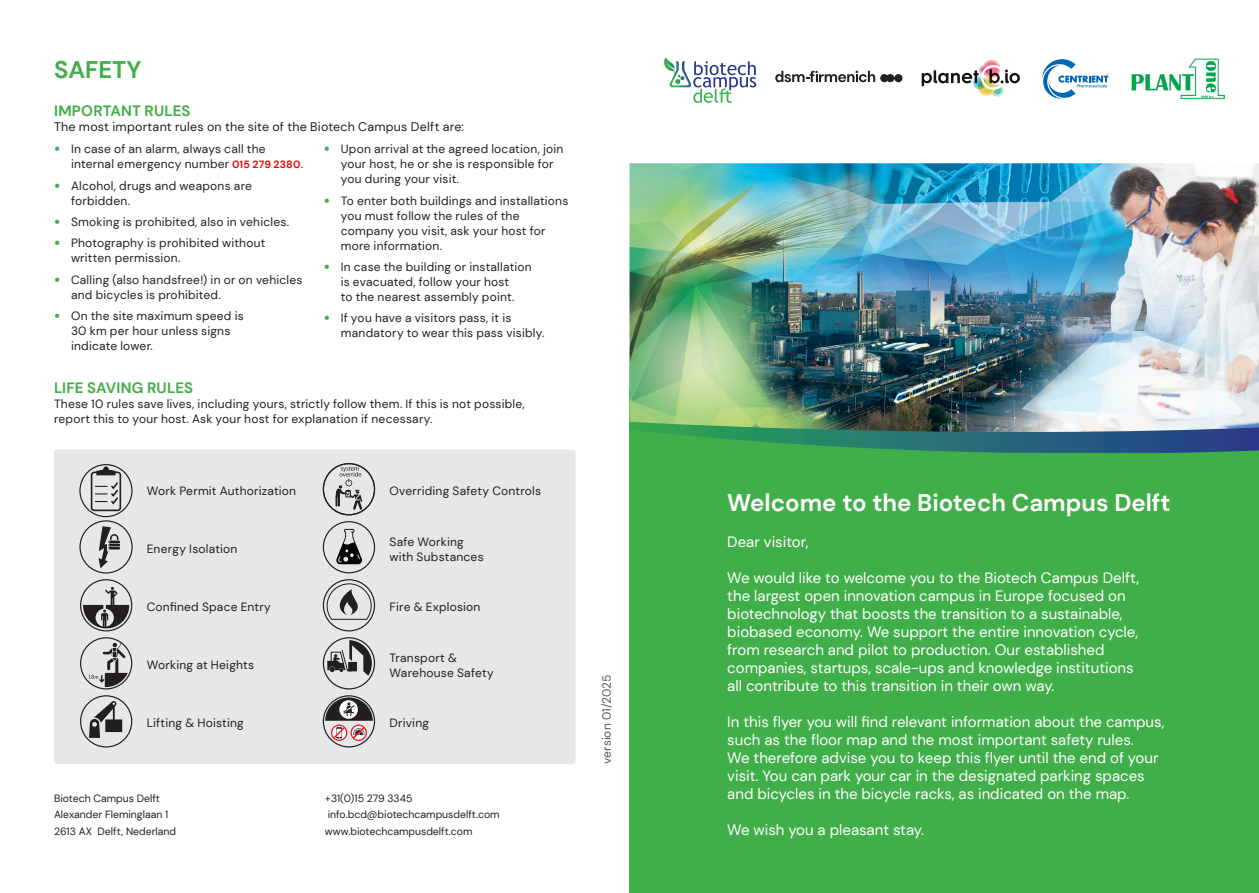
<style>
.page{position:relative;width:1259px;height:893px;background:#fff}
.page>*{position:absolute;margin:0;border:0;box-sizing:border-box;transform-origin:0 0}
.t1{font:700 24px "DM Sans";color:#fff}
.t2{font:700 24px "DM Sans";color:#40ae49}
.t3{font:15px/18px "DM Sans";color:#fff}
.t4{font:700 15px "DM Sans";letter-spacing:.01em;color:#40ae49}
.t5{font:12.45px "DM Sans";letter-spacing:.02em;color:#231f20}
.t6{font:12px/15px "DM Sans";letter-spacing:.02em;color:#231f20}
.t7{font:12px "DM Sans";color:#57585a}
.t8{font:10.5px/16.5px "DM Sans";color:#231f20}
.s1{font-family:"Meta Pro Norm";color:#40ae49}
.s2{font-weight:700;font-size:10.5px;color:#e30808}
</style>
<div class="page">
<div style="left:629px;top:390px;width:630px;height:503px;background:#40ae49"></div>
<svg style="left:678px;top:434px;width:581px;height:19px"></svg>
<img style="left:629px;top:163px;width:630px;height:271px">
<div style="left:54px;top:450px;width:521px;height:314px;background:#e6e7e9"></div>
<div style="left:79px;top:464px;width:54px;height:53px;border:1px solid #231f20;border-radius:50%"></div>
<div style="left:91px;top:471px;width:30px;height:40px;border:2px solid #231f20;border-radius:3px"></div>
<div style="left:96px;top:471px;width:20px;height:4px;border:2px solid #231f20"></div>
<svg style="left:97px;top:466px;width:18px;height:8px"></svg>
<div style="left:98px;top:470px;width:16px;height:4px;border:2px solid #231f20;border-radius:50%"></div>
<svg style="left:95px;top:481px;width:24px;height:25px"></svg>
<div style="left:323px;top:463px;width:52px;height:52px;border:1px solid #231f20;border-radius:50%"></div>
<svg style="left:335px;top:467px;width:27px;height:43px"></svg>
<div style="left:79px;top:520px;width:54px;height:54px;border:1px solid #231f20;border-radius:50%"></div>
<svg style="left:99px;top:526px;width:21px;height:42px"></svg>
<div style="left:323px;top:521px;width:52px;height:52px;border:1px solid #231f20;border-radius:50%"></div>
<svg style="left:336px;top:529px;width:27px;height:35px"></svg>
<div style="left:80px;top:579px;width:52px;height:52px;border:1px solid #231f20;border-radius:50%"></div>
<svg style="left:83px;top:587px;width:46px;height:41px;background:#939294"></svg>
<svg style="left:326px;top:583px;width:46px;height:37px;background:#b6b5b7"></svg>
<div style="left:323px;top:579px;width:52px;height:52px;border:1px solid #231f20;border-radius:50%"></div>
<svg style="left:88px;top:642px;width:40px;height:45px;background:#aeadaf"></svg>
<div style="left:80px;top:637px;width:52px;height:52px;border:1px solid #231f20;border-radius:50%"></div>
<svg style="left:327px;top:640px;width:45px;height:47px;background:#a2a1a3"></svg>
<div style="left:323px;top:637px;width:52px;height:52px;border:1px solid #231f20;border-radius:50%"></div>
<div style="left:80px;top:695px;width:52px;height:52px;border:1px solid #231f20;border-radius:50%"></div>
<svg style="left:89px;top:701px;width:33px;height:37px"></svg>
<svg style="left:325px;top:697px;width:48px;height:44px;background:#a18f91"></svg>
<div style="left:323px;top:695px;width:52px;height:52px;border:1px solid #231f20;border-radius:50%"></div>
<svg style="left:775px;top:71px;width:127px;height:11px"></svg>
<svg style="left:1042px;top:59px;width:66px;height:40px"></svg>
<div style="left:973px;top:77px;width:12px;height:12px;border:2px solid #8cd7f3;border-radius:50%"></div>
<svg style="left:979px;top:79px;width:15px;height:15px"></svg>
<div style="left:978px;top:78px;width:17px;height:17px;border:2px solid #fed76a;border-radius:50%"></div>
<div style="left:981px;top:65px;width:24px;height:25px;border:2px solid #fff;border-radius:50%"></div>
<svg style="left:921px;top:70px;width:57px;height:16px"></svg>
<svg style="left:989px;top:69px;width:31px;height:14px"></svg>
<svg style="left:983px;top:61px;width:16px;height:16px"></svg>
<div style="left:982px;top:60px;width:18px;height:18px;border:2px solid #f8abad;border-radius:50%"></div>
<svg style="left:992px;top:85px;width:10px;height:11px"></svg>
<div style="left:991px;top:84px;width:12px;height:13px;border:2px solid #c2e4db;border-radius:50%"></div>
<div style="left:979px;top:66px;width:9px;height:9px;border:2px solid #daabce;border-radius:50%"></div>
<img style="left:1131px;top:58px;width:94px;height:42px">
<svg style="left:664px;top:57px;width:92px;height:46px"></svg>
<h1 class="t2" style="left:54px;top:54px;width:89px">SAFETY</h1>
<p class="t4" style="left:54px;top:101px;width:138px">IMPORTANT RULES</p>
<p class="t5" style="left:54px;top:119px;width:411px">The most important rules on the site of the Biotech Campus Delft are:</p>
<p class="t6" style="left:71px;top:141px;width:233px;text-indent:-17px"><span class="s1">•</span> In case of an alarm, always call the internal emergency number <span class="s2">015 279 2380</span>.</p>
<p class="t6" style="left:71px;top:178px;width:182px;text-indent:-17px"><span class="s1">•</span> Alcohol, drugs and weapons are forbidden.</p>
<p class="t6" style="left:54px;top:214px;width:236px"><span class="s1">•</span> Smoking is prohibited, also in vehicles.</p>
<p class="t6" style="left:71px;top:236px;width:196px;text-indent:-17px"><span class="s1">•</span> Photography is prohibited without written permission.</p>
<p class="t6" style="left:71px;top:272px;width:233px;text-indent:-17px"><span class="s1">•</span> Calling (also handsfree!) in or on vehicles and bicycles is prohibited.</p>
<p class="t6" style="left:71px;top:308px;width:174px;text-indent:-17px"><span class="s1">•</span> On the site maximum speed is<br>30 km per hour unless signs indicate lower.</p>
<p class="t6" style="left:341px;top:141px;width:224px;text-indent:-17px"><span class="s1">•</span> Upon arrival at the agreed location, join your host, he or she is responsible for you during your visit.</p>
<p class="t6" style="left:341px;top:193px;width:229px;text-indent:-17px"><span class="s1">•</span> To enter both buildings and installations you must follow the rules of the company you visit, ask your host for more information.</p>
<p class="t6" style="left:324px;top:259px;width:209px;text-align:center"><span class="s1">•</span> In case the building or installation is evacuated, follow your host<br>to the nearest assembly point.</p>
<p class="t6" style="left:341px;top:311px;width:205px;text-indent:-17px"><span class="s1">•</span> If you have a visitors pass, it is mandatory to wear this pass visibly.</p>
<p class="t4" style="left:54px;top:378px;width:140px">LIFE SAVING RULES</p>
<p class="t6" style="left:54px;top:396px;width:472px">These 10 rules save lives, including yours, strictly follow them. If this is not possible, report this to your host. Ask your host for explanation if necessary.</p>
<p class="t6" style="left:147px;top:483px;width:151px">Work Permit Authorization</p>
<p class="t6" style="left:389px;top:483px;width:153px">Overriding Safety Controls</p>
<p class="t6" style="left:147px;top:541px;width:92px">Energy Isolation</p>
<p class="t6" style="left:389px;top:534px;width:96px">Safe Working with Substances</p>
<p class="t6" style="left:147px;top:600px;width:126px">Confined Space Entry</p>
<p class="t6" style="left:389px;top:600px;width:92px">Fire &amp; Explosion</p>
<p class="t6" style="left:147px;top:658px;width:109px">Working at Heights</p>
<p class="t6" style="left:389px;top:650px;width:106px">Transport &amp;<br>Warehouse Safety</p>
<p class="t6" style="left:147px;top:716px;width:99px">Lifting &amp; Hoisting</p>
<p class="t6" style="left:389px;top:716px;width:41px">Driving</p>
<p class="t8" style="left:54px;top:790px;width:124px">Biotech Campus Delft<br>Alexander Fleminglaan 1<br>2613 AX Delft, Nederland</p>
<p class="t8" style="left:325px;top:790px;width:176px">+31(0)15 279 3345 info.bcd@biotechcampusdelft.com www.biotechcampusdelft.com</p>
<p class="t7" style="left:599px;top:764px;width:90px;rotate:-90deg">version 01/2025</p>
<h1 class="t1" style="left:727px;top:488px;width:445px">Welcome to the Biotech Campus Delft</h1>
<p class="t3" style="left:727px;top:533px;width:83px">Dear visitor,</p>
<p class="t3" style="left:727px;top:569px;width:413px">We would like to welcome you to the Biotech Campus Delft, the largest open innovation campus in Europe focused on biotechnology that boosts the transition to a sustainable, biobased economy. We support the entire innovation cycle, from research and pilot to production. Our established companies, startups, scale-ups and knowledge institutions all contribute to this transition in their own way.</p>
<p class="t3" style="left:727px;top:713px;width:438px">In this flyer you will find relevant information about the campus, such as the floor map and the most important safety rules.<br>We therefore advise you to keep this flyer until the end of your visit. You can park your car in the designated parking spaces and bicycles in the bicycle racks, as indicated on the map.</p>
<p class="t3" style="left:727px;top:821px;width:198px">We wish you a pleasant stay.</p>
</div>
